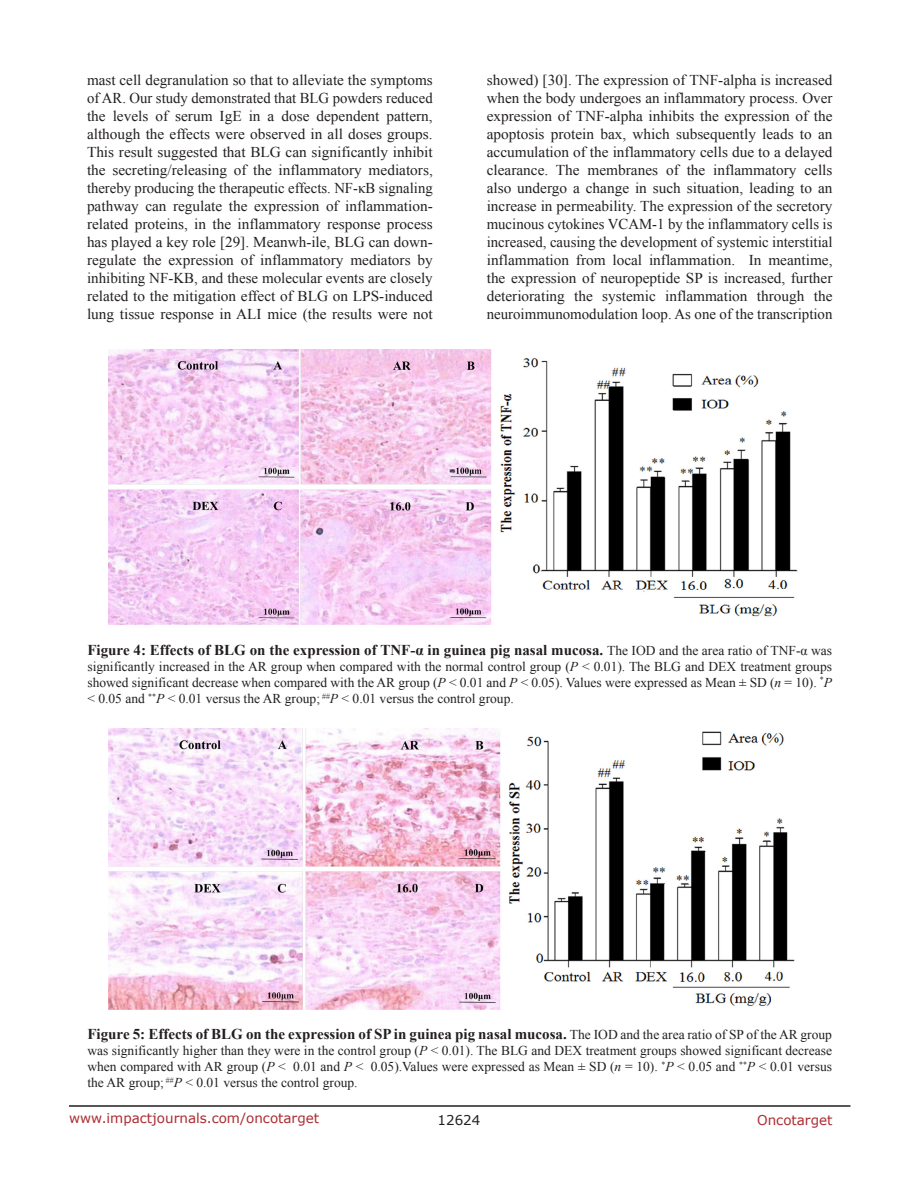
<style>
.page{position:relative;width:918px;height:1188px;background:#fff}
.page>*{position:absolute;margin:0;border:0;box-sizing:border-box;transform-origin:0 0}
.BodyText{font:15px/18px "Times New Roman";color:#231f20;text-align:justify}
.FigureText{font:700 15px "Times New Roman";color:#231f20}
.FigureText-2{font:13.5px/16.2px "Times New Roman";color:#231f20;text-align:justify}
.t1{font:13.5px "Verdana";color:#ac2b31}
.t2{font:13.5px "Verdana";color:#231f20}
.s1{font-weight:400;font-size:13.5px}
.s2{font-style:italic}
</style>
<div class="page">
<hr style="left:69px;top:1105px;width:781px;height:2px;background:#231f20">
<img style="left:108px;top:349px;width:690px;height:276px">
<img style="left:108px;top:729px;width:687px;height:281px">
<p class="BodyText" style="left:87px;top:71px;width:347px">mast cell degranulation so that to alleviate the symptoms of AR. Our study demonstrated that BLG powders reduced the levels of serum IgE in a dose dependent pattern, although the effects were observed in all doses groups.<br>This result suggested that BLG can significantly inhibit the secreting/releasing of the inflammatory mediators, thereby producing the therapeutic effects. NF-κB signaling pathway can regulate the expression of inflammation&shy;related proteins, in the inflammatory response process has played a key role [29]. Meanwh-ile, BLG can down&shy;regulate the expression of inflammatory mediators by inhibiting NF-KB, and these molecular events are closely related to the mitigation effect of BLG on LPS-induced lung tissue response in ALI mice (the results were not</p>
<p class="BodyText" style="left:487px;top:71px;width:347px">showed) [30]. The expression of TNF-alpha is increased when the body undergoes an inflammatory process. Over expression of TNF-alpha inhibits the expression of the apoptosis protein bax, which subsequently leads to an accumulation of the inflammatory cells due to a delayed clearance. The membranes of the inflammatory cells also undergo a change in such situation, leading to an increase in permeability. The expression of the secretory mucinous cytokines VCAM-1 by the inflammatory cells is increased, causing the development of systemic interstitial inflammation from local inflammation. In meantime, the expression of neuropeptide SP is increased, further deteriorating the systemic inflammation through the neuroimmunomodulation loop. As one of the transcription</p>
<p class="FigureText" style="left:87px;top:639px;width:746px">Figure 4: Effects of BLG on the expression of TNF-α in guinea pig nasal mucosa. <span class="s1">The IOD and the area ratio of TNF-α was</span></p>
<p class="FigureText-2" style="left:87px;top:658px;width:746px">significantly increased in the AR group when compared with the normal control group (<span class="s2">P</span> &lt; 0.01). The BLG and DEX treatment groups showed significant decrease when compared with the AR group (<span class="s2">P</span> &lt; 0.01 and <span class="s2">P</span> &lt; 0.05). Values were expressed as Mean ± SD (<span class="s2">n</span> = 10). <sup>*</sup><span class="s2">P </span>&lt; 0.05 and <sup>**</sup><span class="s2">P</span> &lt; 0.01 versus the AR group; <sup>##</sup><span class="s2">P</span> &lt; 0.01 versus the control group.</p>
<p class="FigureText" style="left:87px;top:1023px;width:746px">Figure 5: Effects of BLG on the expression of SP in guinea pig nasal mucosa. <span class="s1">The IOD and the area ratio of SP of the AR group</span></p>
<p class="FigureText-2" style="left:87px;top:1042px;width:746px">was significantly higher than they were in the control group (<span class="s2">P</span> &lt; 0.01). The BLG and DEX treatment groups showed significant decrease when compared with AR group (<span class="s2">P</span> &lt; 0.01 and <span class="s2">P</span> &lt; 0.05).Values were expressed as Mean ± SD (<span class="s2">n</span> = 10). <sup>*</sup><span class="s2">P</span> &lt; 0.05 and <sup>**</sup><span class="s2">P</span> &lt; 0.01 versus the AR group; <sup>##</sup><span class="s2">P</span> &lt; 0.01 versus the control group.</p>
<p class="t1" style="left:69px;top:1109px;width:252px">www.impactjournals.com/oncotarget</p>
<p class="t2" style="left:438px;top:1111px;width:44px">12624</p>
<p class="t1" style="left:757px;top:1111px;width:77px">Oncotarget</p>
</div>
